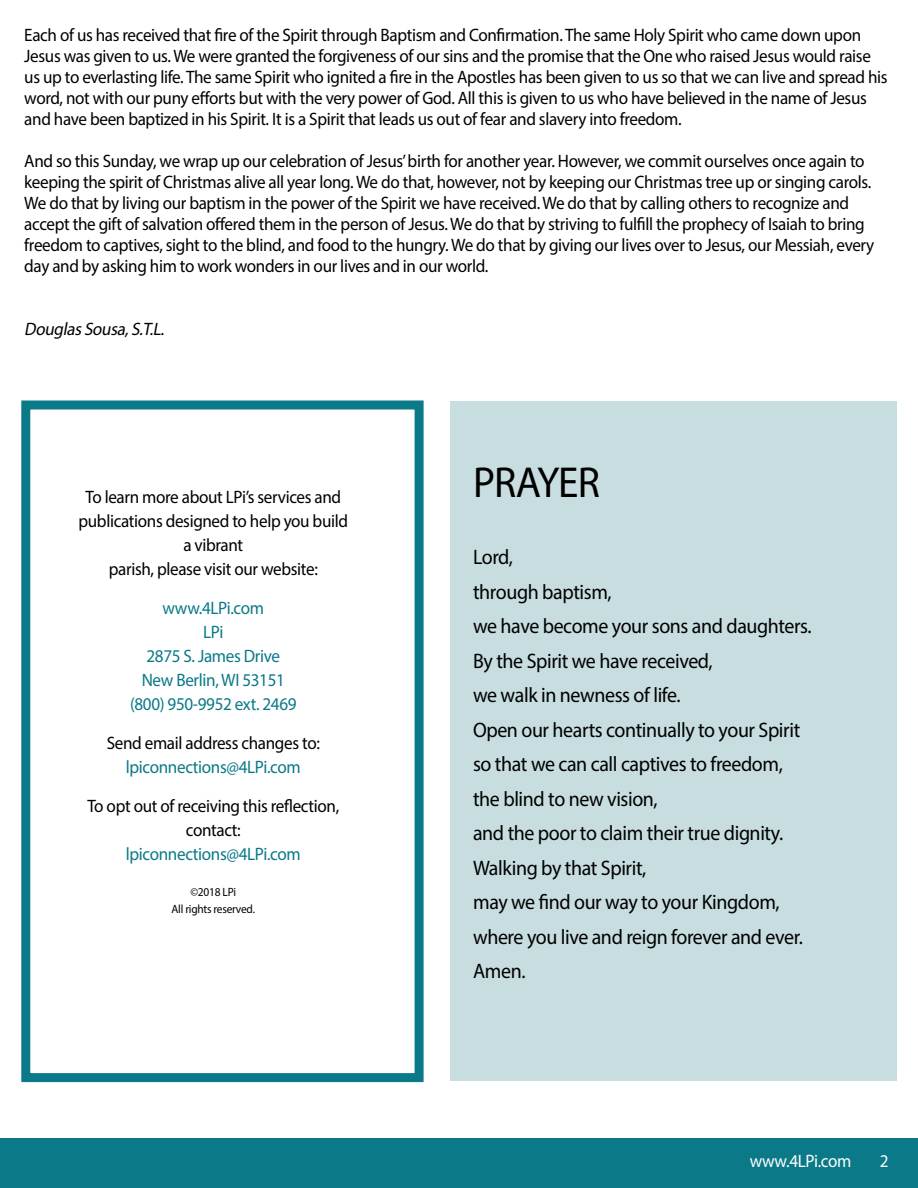
<style>
.page{position:relative;width:918px;height:1188px;background:#fff}
.page>*{position:absolute;margin:0;border:0;box-sizing:border-box;transform-origin:0 0}
.t1{font:43.5px "Myriad Pro";letter-spacing:-.02em;color:#000;scale:.95 1}
.t2{font:21px/34.5px "Myriad Pro";letter-spacing:-.02em;color:#000;scale:.95 1}
.t3{font:18px/21px "Myriad Pro";letter-spacing:-.02em;color:#000;scale:.95 1}
.t4{font:18px/24px "Myriad Pro";letter-spacing:-.02em;color:#0a7988;text-align:center;scale:.95 1}
.t5{font:italic 18px "Myriad Pro";color:#000;scale:.95 1}
.t6{font:18px "Myriad Pro";letter-spacing:-.02em;color:#fff;scale:.95 1}
.t7{font:12px/16.5px "Myriad Pro";letter-spacing:-.02em;color:#000;text-align:center;scale:.95 1}
</style>
<div class="page">
<div style="left:450px;top:401px;width:447px;height:680px;background:#c7dddf"></div>
<div style="left:21px;top:400px;width:403px;height:682px;border:9px solid #0a7988"></div>
<div style="left:0;top:1138px;width:918px;height:50px;background:#0a7988"></div>
<p class="t3" style="left:24px;top:24px;width:910px">Each of us has received that fire of the Spirit through Baptism and Confirmation. The same Holy Spirit who came down upon Jesus was given to us. We were granted the forgiveness of our sins and the promise that the One who raised Jesus would raise us up to everlasting life. The same Spirit who ignited a fire in the Apostles has been given to us so that we can live and spread his word, not with our puny efforts but with the very power of God. All this is given to us who have believed in the name of Jesus and have been baptized in his Spirit. It is a Spirit that leads us out of fear and slavery into freedom.</p>
<p class="t3" style="left:24px;top:150px;width:896px">And so this Sunday, we wrap up our celebration of Jesus’ birth for another year. However, we commit ourselves once again to keeping the spirit of Christmas alive all year long. We do that, however, not by keeping our Christmas tree up or singing carols.<br>We do that by living our baptism in the power of the Spirit we have received. We do that by calling others to recognize and accept the gift of salvation offered them in the person of Jesus. We do that by striving to fulfill the prophecy of Isaiah to bring freedom to captives, sight to the blind, and food to the hungry. We do that by giving our lives over to Jesus, our Messiah, every day and by asking him to work wonders in our lives and in our world.</p>
<p class="t5" style="left:24px;top:317px;width:153px">DouglasSousa,S.T.L.</p>
<p class="t3" style="left:78px;top:485px;width:285px;line-height:24px;text-align:center">To learn more about LPi’s services and publications designed to help you build a vibrant<br>parish, please visit our website:</p>
<p class="t4" style="left:130px;top:596px;width:177px">www.4LPi.com<br>LPi<br>2875 S. James Drive<br>New Berlin, WI 53151 (800) 950-9952 ext. 2469</p>
<p class="t3" style="left:107px;top:733px;width:226px">Send email address changes to:</p>
<p class="t4" style="left:126px;top:755px;width:186px">lpiconnections@4LPi.com</p>
<p class="t3" style="left:87px;top:794px;width:267px;line-height:24px;text-align:center">To opt out of receiving this reflection, contact:</p>
<p class="t4" style="left:126px;top:842px;width:186px">lpiconnections@4LPi.com</p>
<p class="t7" style="left:172px;top:884px;width:89px">©2018 LPi<br>All rights reserved.</p>
<h1 class="t1" style="left:473px;top:455px;width:135px">PRAYER</h1>
<p class="t2" style="left:473px;top:540px;width:358px">Lord,<br>through baptism,<br>we have become your sons and daughters.<br>By the Spirit we have received,<br>we walk in newness of life.<br>Open our hearts continually to your Spirit so that we can call captives to freedom, the blind to new vision,<br>and the poor to claim their true dignity.<br>Walking by that Spirit,<br>may we find our way to your Kingdom, where you live and reign forever and ever.<br>Amen.</p>
<p class="t6" style="left:750px;top:1150px;width:109px">www.4LPi.com</p>
<p class="t6" style="left:880px;top:1150px;width:11px">2</p>
</div>
